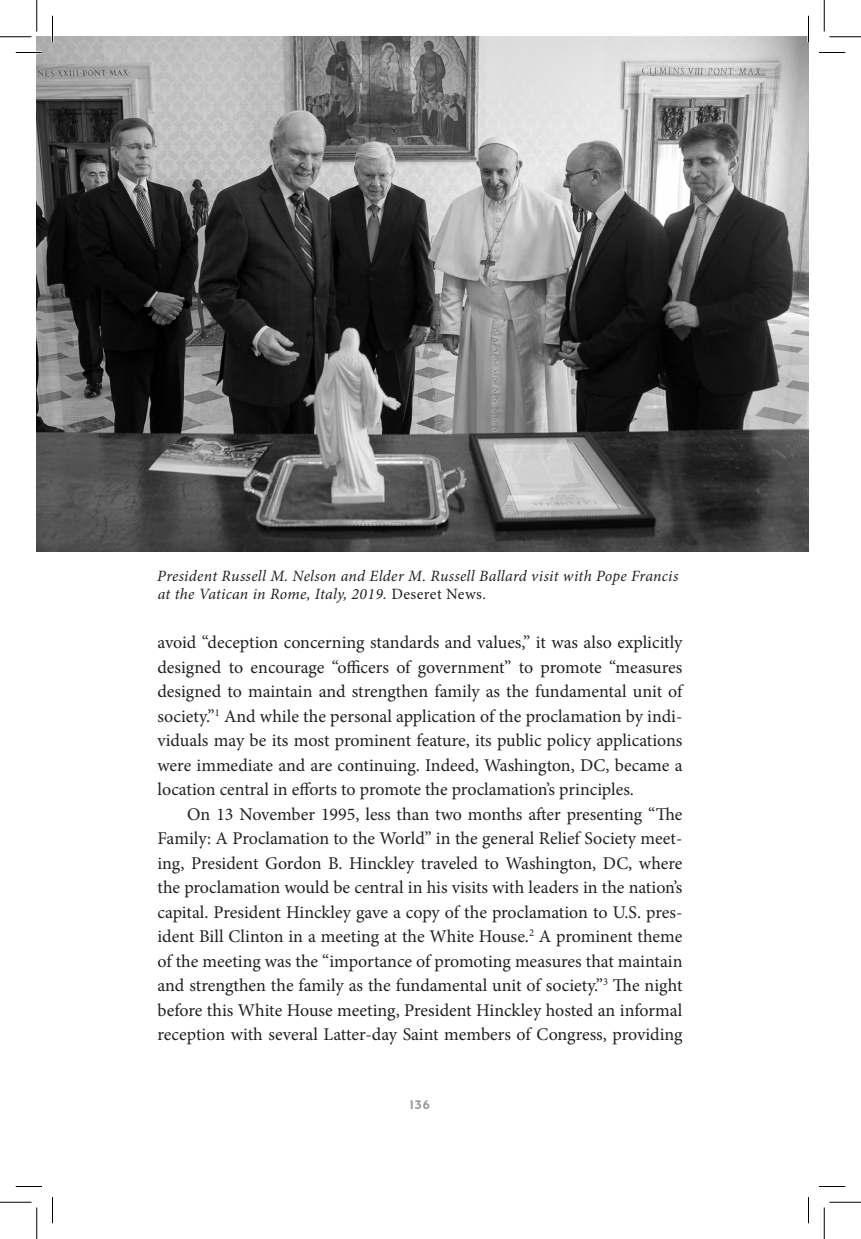
<style>
.page{position:relative;width:861px;height:1239px;background:#fff}
.page>*{position:absolute;margin:0;border:0;box-sizing:border-box;transform-origin:0 0}
.Body_Indent{font:17.85px/24.5px "Minion Pro";color:#231f20;text-align:justify}
.t1{font:italic 15.75px/18.4px "Minion Pro";letter-spacing:.015em;color:#231f20}
.t2{font:12.25px "Neilvard One";color:#939598}
.s1{font-style:normal}
</style>
<div class="page">
<img style="left:37px;top:37px;width:771px;height:514px">
<hr style="left:16px;top:51px;width:26px;height:3px;background:#fff">
<hr style="left:51px;top:16px;width:3px;height:26px;background:#fff">
<hr style="left:807px;top:16px;width:3px;height:26px;background:#fff">
<svg style="left:16px;top:52px;width:26px;height:1px"></svg>
<svg style="left:819px;top:52px;width:26px;height:1px"></svg>
<svg style="left:16px;top:1186px;width:26px;height:1px"></svg>
<svg style="left:819px;top:1186px;width:26px;height:1px"></svg>
<svg style="left:52px;top:16px;width:1px;height:26px"></svg>
<svg style="left:52px;top:1197px;width:1px;height:26px"></svg>
<svg style="left:808px;top:16px;width:1px;height:26px"></svg>
<svg style="left:808px;top:1197px;width:1px;height:26px"></svg>
<hr style="left:0;top:36px;width:32px;height:1px;background:#000">
<hr style="left:830px;top:36px;width:31px;height:1px;background:#000">
<hr style="left:0;top:1202px;width:32px;height:1px;background:#000">
<hr style="left:830px;top:1202px;width:31px;height:1px;background:#000">
<hr style="left:36px;top:0;width:1px;height:32px;background:#000">
<hr style="left:36px;top:1208px;width:1px;height:31px;background:#000">
<hr style="left:824px;top:0;width:1px;height:32px;background:#000">
<hr style="left:824px;top:1208px;width:1px;height:31px;background:#000">
<p class="t1" style="left:157px;top:567px;width:523px">President Russell M. Nelson and Elder M. Russell Ballard visit with Pope Francis at the Vatican in Rome, Italy, 2019. <span class="s1">Deseret News.</span></p>
<p class="Body_Indent" style="left:158px;top:631px;width:527px">avoid “deception concerning standards and values,” it was also explicitly designed to encourage “officers of government” to promote “measures designed to maintain and strengthen family as the fundamental unit of society.”<sup>1</sup> And while the personal application of the proclamation by indi&shy;viduals may be its most prominent feature, its public policy applications were immediate and are continuing. Indeed, Washington, DC, became a location central in efforts to promote the proclamation’s principles.</p>
<p class="Body_Indent" style="left:158px;top:802px;width:527px;text-indent:30px">On 13 November 1995, less than two months after presenting “The Family: A Proclamation to the World” in the general Relief Society meet&shy;ing, President Gordon B. Hinckley traveled to Washington, DC, where the proclamation would be central in his visits with leaders in the nation’s capital. President Hinckley gave a copy of the proclamation to U.S. pres&shy;ident Bill Clinton in a meeting at the White House.<sup>2</sup> A prominent theme of the meeting was the “importance of promoting measures that maintain and strengthen the family as the fundamental unit of society.”<sup>3</sup> The night before this White House meeting, President Hinckley hosted an informal reception with several Latter-day Saint members of Congress, providing</p>
<p class="t2" style="left:410px;top:1096px;width:22px">136</p>
</div>
